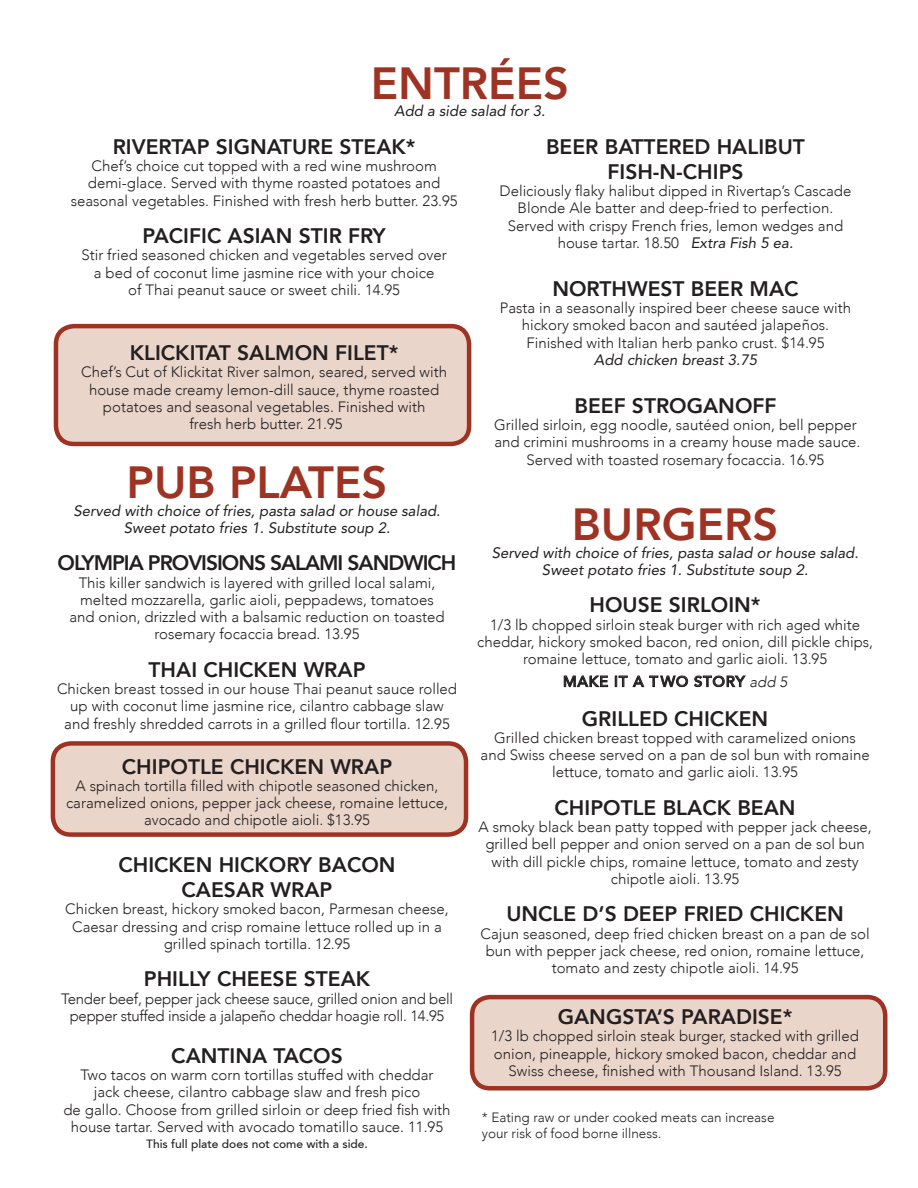
<style>
.page{position:relative;width:918px;height:1188px;background:#fff}
.page>*{position:absolute;margin:0;border:0;box-sizing:border-box;transform-origin:0 0}
.t1{font:800 45px "Avenir";color:#9f3323}
.t2{font:800 21px/25.2px "Avenir";color:#231f20;text-align:center}
.t3{font:800 21px "Avenir";letter-spacing:-.05em;color:#231f20}
.t4{font:300 15px/17.2px "Avenir";color:#231f20;text-align:center}
.t5{font:italic 15px/17.2px "Avenir";color:#231f20;text-align:center}
.t6{font:300 15px/17.2px "Avenir";letter-spacing:-.02em;color:#231f20;text-align:center}
.t7{font:500 15px "Avenir";letter-spacing:.05em;color:#231f20}
.t8{font:300 13.5px/16.2px "Avenir";color:#231f20}
.t9{font:500 12px "Avenir";color:#231f20}
.s1{font-weight:400;font-style:italic}
.s2{font-weight:300;font-style:italic}
</style>
<div class="page">
<div style="left:53px;top:743px;width:413px;height:92px;background:#ead5cb;border-radius:18px"></div>
<div style="left:51px;top:741px;width:417px;height:96px;border:4px solid #9f3323;border-radius:18px"></div>
<div style="left:472px;top:997px;width:413px;height:91px;background:#ead5cb;border-radius:18px"></div>
<div style="left:470px;top:995px;width:417px;height:96px;border:4px solid #9f3323;border-radius:18px"></div>
<div style="left:56px;top:326px;width:413px;height:118px;background:#ead5cb;border-radius:18px"></div>
<div style="left:54px;top:324px;width:417px;height:122px;border:4px solid #9f3323;border-radius:18px"></div>
<svg style="left:564px;top:675px;width:44px;height:13px"></svg>
<svg style="left:615px;top:675px;width:73px;height:13px"></svg>
<svg style="left:694px;top:675px;width:52px;height:12px"></svg>
<p class="t1" style="left:371px;top:48px;width:200px">ENTRÉES</p>
<p class="t5" style="left:394px;top:102px;width:153px">Add a side salad for 3.</p>
<p class="t2" style="left:113px;top:134px;width:304px">RIVERTAP SIGNATURE STEAK*</p>
<p class="t4" style="left:92px;top:157px;width:347px">Chef’s choice cut topped with a red wine mushroom</p>
<p class="t4" style="left:71px;top:174px;width:388px">demi-glace. Served with thyme roasted potatoes and seasonal vegetables. Finished with fresh herb butter. 23.95</p>
<p class="t2" style="left:142px;top:223px;width:245px">PACIFIC ASIAN STIR FRY</p>
<p class="t4" style="left:81px;top:246px;width:367px">Stir fried seasoned chicken and vegetables served over a bed of coconut lime jasmine rice with your choice<br>of Thai peanut sauce or sweet chili. 14.95</p>
<p class="t2" style="left:546px;top:134px;width:260px">BEER BATTERED HALIBUT</p>
<p class="t2" style="left:607px;top:159px;width:138px">FISH-N-CHIPS</p>
<p class="t4" style="left:500px;top:182px;width:353px">Deliciously flaky halibut dipped in Rivertap’s Cascade<br>Blonde Ale batter and deep-fried to perfection.</p>
<p class="t4" style="left:508px;top:217px;width:337px">Served with crispy French fries, lemon wedges and</p>
<p class="t4" style="left:558px;top:234px;width:237px">house tartar. 18.50 <span class="s1">Extra Fish 5 ea.</span></p>
<p class="t2" style="left:552px;top:276px;width:248px">NORTHWEST BEER MAC</p>
<p class="t4" style="left:500px;top:299px;width:353px">Pasta in a seasonally inspired beer cheese sauce with hickory smoked bacon and sautéed jalapeños.</p>
<p class="t4" style="left:526px;top:334px;width:300px">Finished with Italian herb panko crust. $14.95</p>
<p class="t5" style="left:594px;top:351px;width:165px">Add chicken breast 3.75</p>
<p class="t2" style="left:574px;top:393px;width:204px">BEEF STROGANOFF</p>
<p class="t4" style="left:494px;top:416px;width:364px">Grilled sirloin, egg noodle, sautéed onion, bell pepper</p>
<p class="t4" style="left:494px;top:434px;width:368px">and crimini mushrooms in a creamy house made sauce.</p>
<p class="t4" style="left:527px;top:451px;width:299px">Served with toasted rosemary focaccia. 16.95</p>
<p class="t2" style="left:130px;top:340px;width:270px">KLICKITAT SALMON FILET*</p>
<p class="t4" style="left:81px;top:363px;width:368px">Chef’s Cut of Klickitat River salmon, seared, served with house made creamy lemon-dill sauce, thyme roasted potatoes and seasonal vegetables. Finished with</p>
<p class="t4" style="left:190px;top:415px;width:155px">fresh herb butter. 21.95</p>
<p class="t1" style="left:127px;top:448px;width:262px">PUB PLATES</p>
<p class="t5" style="left:74px;top:502px;width:368px">Served with choice of fries, pasta salad or house salad.<br>Sweet potato fries 1. Substitute soup 2.</p>
<p class="t3" style="left:58px;top:547px;width:400px">OLYMPIA PROVISIONS SALAMI SANDWICH</p>
<p class="t4" style="left:69px;top:574px;width:377px">This killer sandwich is layered with grilled local salami, melted mozzarella, garlic aioli, peppadews, tomatoes and onion, drizzled with a balsamic reduction on toasted rosemary focaccia bread. 13.95</p>
<p class="t2" style="left:149px;top:657px;width:218px">THAI CHICKEN WRAP</p>
<p class="t4" style="left:57px;top:680px;width:402px">Chicken breast tossed in our house Thai peanut sauce rolled up with coconut lime jasmine rice, cilantro cabbage slaw and freshly shredded carrots in a grilled flour tortilla. 12.95</p>
<p class="t2" style="left:122px;top:754px;width:272px">CHIPOTLE CHICKEN WRAP</p>
<p class="t4" style="left:66px;top:777px;width:383px">A spinach tortilla filled with chipotle seasoned chicken, caramelized onions, pepper jack cheese, romaine lettuce, avocado and chipotle aioli. $13.95</p>
<p class="t2" style="left:118px;top:852px;width:279px">CHICKEN HICKORY BACON<br>CAESAR WRAP</p>
<p class="t4" style="left:65px;top:901px;width:385px">Chicken breast, hickory smoked bacon, Parmesan cheese,<br>Caesar dressing and crisp romaine lettuce rolled up in a grilled spinach tortilla. 12.95</p>
<p class="t2" style="left:144px;top:966px;width:228px">PHILLY CHEESE STEAK</p>
<p class="t6" style="left:61px;top:990px;width:393px">Tender beef, pepper jack cheese sauce, grilled onion and bell pepper stuffed inside a jalapeño cheddar hoagie roll. 14.95</p>
<p class="t2" style="left:171px;top:1043px;width:173px">CANTINA TACOS</p>
<p class="t4" style="left:81px;top:1066px;width:354px">Two tacos on warm corn tortillas stuffed with cheddar</p>
<p class="t4" style="left:94px;top:1084px;width:328px">jack cheese, cilantro cabbage slaw and fresh pico</p>
<p class="t4" style="left:63px;top:1101px;width:389px">de gallo. Choose from grilled sirloin or deep fried fish with house tartar. Served with avocado tomatillo sauce. 11.95</p>
<p class="t9" style="left:146px;top:1137px;width:223px">This full plate does not come with a side.</p>
<p class="t1" style="left:572px;top:490px;width:208px">BURGERS</p>
<p class="t5" style="left:492px;top:544px;width:368px">Served with choice of fries, pasta salad or house salad.<br>Sweet potato fries 1. Substitute soup 2.</p>
<p class="t2" style="left:590px;top:592px;width:173px">HOUSE SIRLOIN*</p>
<p class="t4" style="left:477px;top:616px;width:398px">1/3 lb chopped sirloin steak burger with rich aged white cheddar, hickory smoked bacon, red onion, dill pickle chips, romaine lettuce, tomato and garlic aioli. 13.95</p>
<p class="t7" style="left:563px;top:673px;width:226px">MAKE IT A TWO STORY <span class="s2">add 5</span></p>
<p class="t2" style="left:582px;top:706px;width:188px">GRILLED CHICKEN</p>
<p class="t4" style="left:481px;top:729px;width:391px">Grilled chicken breast topped with caramelized onions and Swiss cheese served on a pan de sol bun with romaine lettuce, tomato and garlic aioli. 13.95</p>
<p class="t2" style="left:555px;top:795px;width:243px">CHIPOTLE BLACK BEAN</p>
<p class="t4" style="left:479px;top:818px;width:395px">A smoky black bean patty topped with pepper jack cheese, grilled bell pepper and onion served on a pan de sol bun with dill pickle chips, romaine lettuce, tomato and zesty chipotle aioli. 13.95</p>
<p class="t2" style="left:506px;top:901px;width:339px">UNCLE D’S DEEP FRIED CHICKEN</p>
<p class="t4" style="left:481px;top:925px;width:391px">Cajun seasoned, deep fried chicken breast on a pan de sol bun with pepper jack cheese, red onion, romaine lettuce, tomato and zesty chipotle aioli. 14.95</p>
<p class="t2" style="left:558px;top:1004px;width:236px">GANGSTA’S PARADISE*</p>
<p class="t4" style="left:491px;top:1028px;width:369px">1/3 lb chopped sirloin steak burger, stacked with grilled onion, pineapple, hickory smoked bacon, cheddar and<br>Swiss cheese, finished with Thousand Island. 13.95</p>
<p class="t8" style="left:482px;top:1109px;width:294px">* Eating raw or under cooked meats can increase your risk of food borne illness.</p>
</div>
